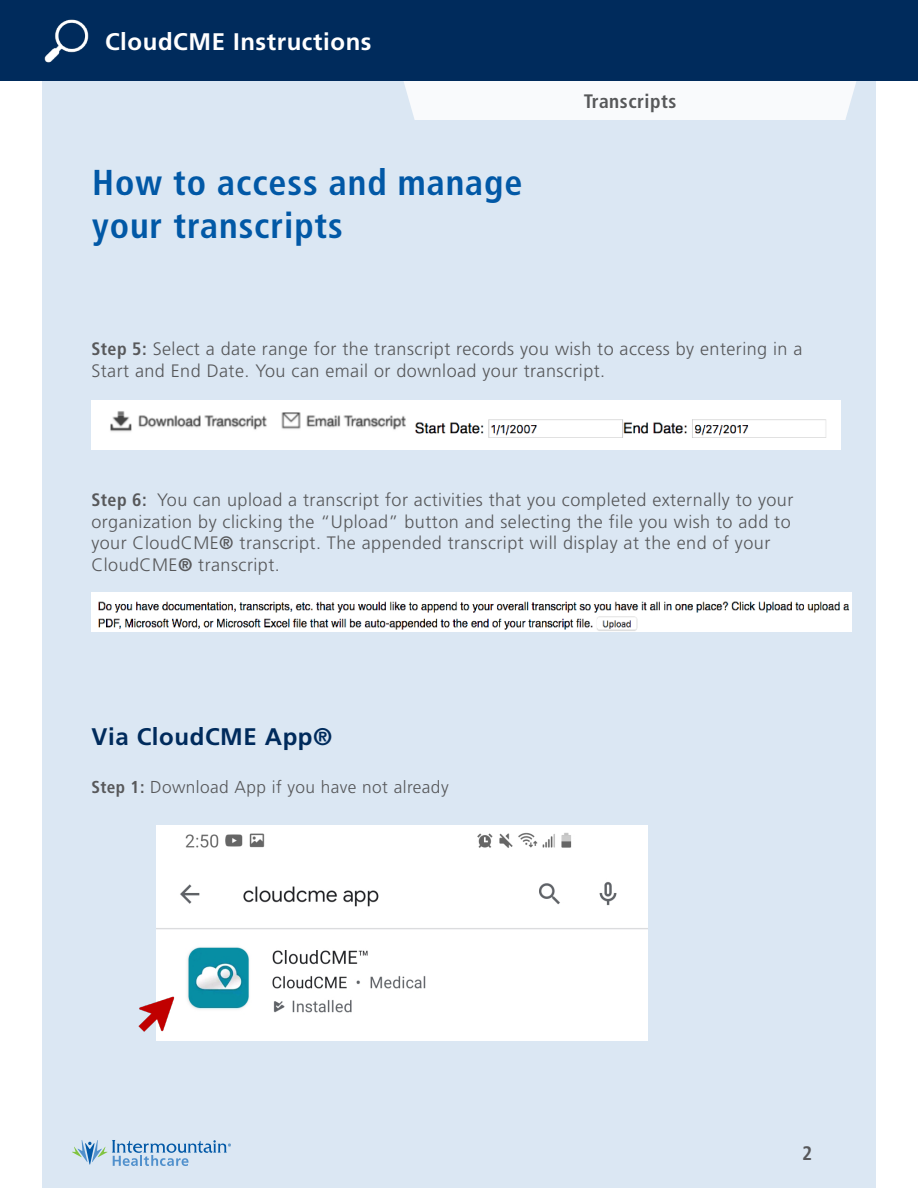
<style>
.page{position:relative;width:918px;height:1188px;background:#fff}
.page>*{position:absolute;margin:0;border:0;box-sizing:border-box;transform-origin:0 0}
.t1{font:700 condensed 36px "Frutiger LT Std";letter-spacing:.025em;color:#0158a6}
.t2{font:700 24px "Frutiger LT Std";letter-spacing:.025em;color:#fff}
.t3{font:700 24px "Frutiger LT Std";letter-spacing:.025em;color:#002b5c}
.t4{font:700 condensed 19.5px "Frutiger LT Std";letter-spacing:.025em;color:#57585a}
.t5{font:300 18px/21.6px "Frutiger LT Std";letter-spacing:.025em;color:#57585a}
.t6{font:300 17.25px "Frutiger LT Std";letter-spacing:.025em;color:#57585a}
.s1{font-weight:700;font-stretch:condensed}
.s2{font-weight:700}
</style>
<div class="page">
<div style="left:42px;top:81px;width:834px;height:1107px;background:#dbe7f3"></div>
<svg style="left:404px;top:81px;width:452px;height:39px"></svg>
<div style="left:0;top:0;width:918px;height:81px;background:#002b5c"></div>
<img style="left:44px;top:19px;width:45px;height:44px">
<svg style="left:72px;top:1140px;width:159px;height:26px;background:#afcbe2"></svg>
<img style="left:91px;top:400px;width:750px;height:50px">
<img style="left:91px;top:593px;width:761px;height:39px">
<img style="left:156px;top:825px;width:492px;height:216px">
<img style="left:127px;top:984px;width:59px;height:60px">
<p class="t2" style="left:105px;top:27px;width:268px">CloudCME Instructions</p>
<p class="t1" style="left:92px;top:161px;width:432px">How to access and manage</p>
<p class="t1" style="left:92px;top:204px;width:252px">your transcripts</p>
<p class="t4" style="left:584px;top:89px;width:94px">Transcripts</p>
<p class="t5" style="left:91px;top:338px;width:713px"><span class="s1">Step 5:</span> Select a date range for the transcript records you wish to access by entering in a<br>Start and End Date. You can email or download your transcript.</p>
<p class="t5" style="left:91px;top:489px;width:704px"><span class="s1">Step 6:</span> You can upload a transcript for activities that you completed externally to your organization by clicking the “Upload” button and selecting the file you wish to add to your CloudCME<span class="s1">®</span> transcript. The appended transcript will display at the end of your CloudCME<span class="s2">®</span> transcript.</p>
<p class="t3" style="left:91px;top:723px;width:243px">Via CloudCME App®</p>
<p class="t6" style="left:91px;top:777px;width:359px"><span class="s1">Step 1:</span> Download App if you have not already</p>
<p class="t4" style="left:802px;top:1142px;width:12px">2</p>
</div>
